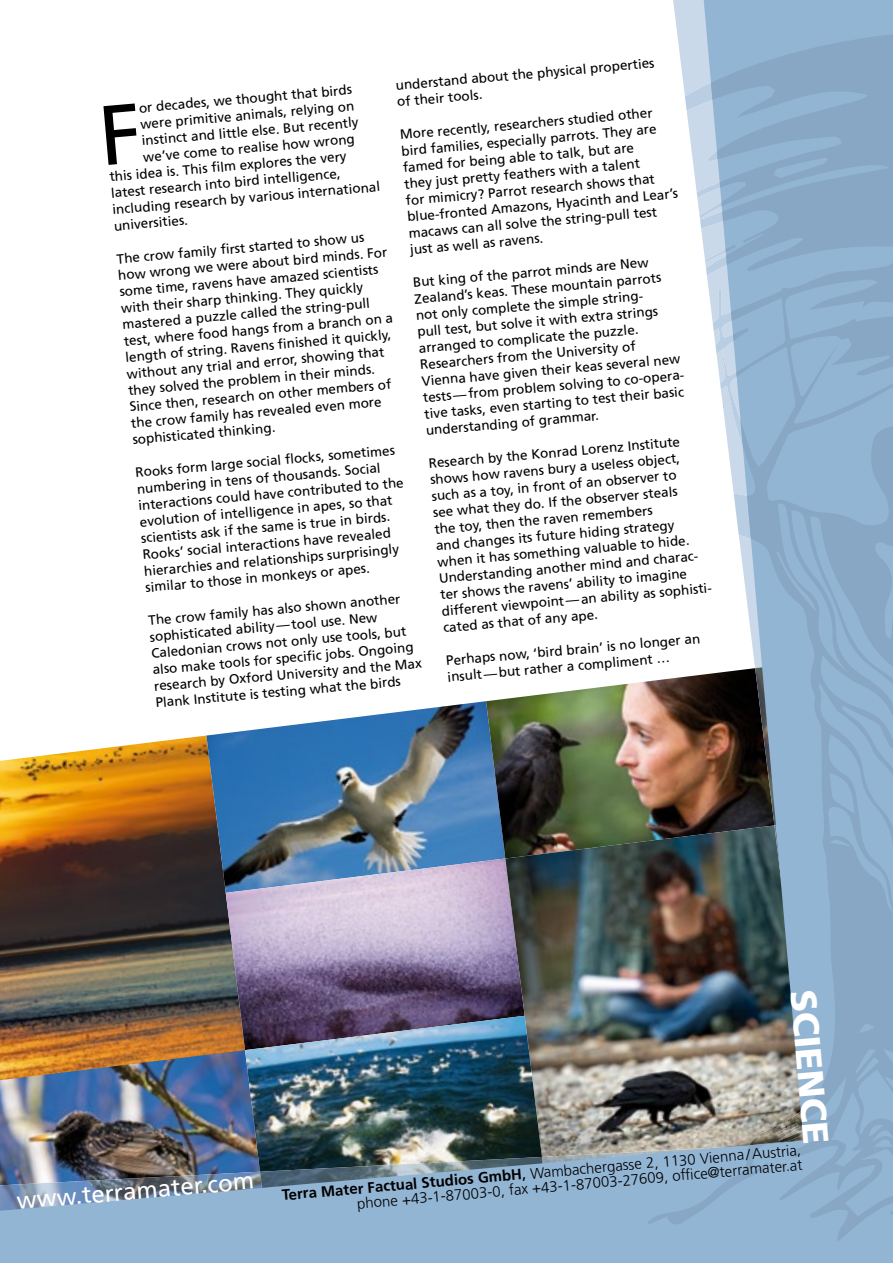
<style>
.page{position:relative;width:893px;height:1263px;background:#fff}
.page>*{position:absolute;margin:0;border:0;box-sizing:border-box;transform-origin:0 0}
.t1{font:900 36px "Frutiger LT Std";color:#fff}
.t2{font:24px "Frutiger LT Std";color:#fff}
.t3{font:300 15px/15px "Frutiger LT Std";color:#000;text-align:right}
.t4{font:13.5px/16.5px "Frutiger LT Std";color:#000}
.s1{font-weight:700}
.s2{font-weight:400}
</style>
<div class="page">
<img style="left:0;top:0;width:893px;height:1263px">
<img style="left:416px;top:30px;width:477px;height:1212px">
<svg style="left:103px;top:103px;width:37px;height:62px"></svg>
<p class="t4" style="left:395px;top:77px;width:261px;rotate:-5deg">understand about the physical properties of their tools.</p>
<p class="t4" style="left:399px;top:126px;width:273px;rotate:-5deg">More recently, researchers studied other bird families, especially parrots. They are famed for being able to talk, but are<br>they just pretty feathers with a talent<br>for mimicry? Parrot research shows that blue-fronted Amazons, Hyacinth and Lear’s macaws can all solve the string-pull test just as well as ravens.</p>
<p class="t4" style="left:412px;top:274px;width:266px;rotate:-5deg">But king of the parrot minds are New Zealand’s keas. These mountain parrots not only complete the simple string-<br>pull test, but solve it with extra strings arranged to complicate the puzzle.<br>Researchers from the University of<br>Vienna have given their keas several new tests — from problem solving to co-opera&shy;tive tasks, even starting to test their basic understanding of grammar.</p>
<p class="t4" style="left:428px;top:455px;width:275px;rotate:-5deg">Research by the Konrad Lorenz Institute shows how ravens bury a useless object, such as a toy, in front of an observer to<br>see what they do. If the observer steals<br>the toy, then the raven remembers<br>and changes its future hiding strategy when it has something valuable to hide.<br>Understanding another mind and charac&shy;ter shows the ravens’ ability to imagine different viewpoint — an ability as sophisti&shy;cated as that of any ape.</p>
<p class="t4" style="left:445px;top:652px;width:257px;rotate:-5deg">Perhaps now, ‘bird brain’ is no longer an insult — but rather a compliment …</p>
<p class="t4" style="left:138px;top:100px;width:215px;rotate:-5deg">or decades, we thought that birds</p>
<p class="t4" style="left:140px;top:116px;width:216px;rotate:-5deg">were primitive animals, relying on</p>
<p class="t4" style="left:141px;top:133px;width:219px;rotate:-5deg">instinct and little else. But recently</p>
<p class="t4" style="left:143px;top:149px;width:214px;rotate:-5deg">we’ve come to realise how wrong</p>
<p class="t4" style="left:109px;top:168px;width:239px;rotate:-5deg">this idea is. This fi lm explores the very</p>
<p class="t4" style="left:110px;top:185px;width:232px;rotate:-5deg">latest research into bird intelligence,</p>
<p class="t4" style="left:112px;top:201px;width:270px;rotate:-5deg">including research by various international</p>
<p class="t4" style="left:113px;top:218px;width:76px;rotate:-5deg">universities.</p>
<p class="t4" style="left:116px;top:251px;width:272px;rotate:-5deg">The crow family fi rst started to show us how wrong we were about bird minds. For some time, ravens have amazed scientists with their sharp thinking. They quickly mastered a puzzle called the string-pull test, where food hangs from a branch on a length of string. Ravens fi nished it quickly, without any trial and error, showing that they solved the problem in their minds.<br>Since then, research on other members of the crow family has revealed even more sophisticated thinking.</p>
<p class="t4" style="left:135px;top:464px;width:268px;rotate:-5deg">Rooks form large social fl ocks, sometimes numbering in tens of thousands. Social interactions could have contributed to the evolution of intelligence in apes, so that scientists ask if the same is true in birds.<br>Rooks’ social interactions have revealed hierarchies and relationships surprisingly similar to those in monkeys or apes.</p>
<p class="t4" style="left:148px;top:612px;width:270px;rotate:-5deg">The crow family has also shown another sophisticated ability — tool use. New Caledonian crows not only use tools, but also make tools for specifi c jobs. Ongoing research by Oxford University and the Max Plank Institute is testing what the birds</p>
<h2 class="t2" style="left:16px;top:1187px;width:239px;rotate:-5deg">www.terramater.com</h2>
<h1 class="t1" style="left:825px;top:988px;width:156px;rotate:85deg">SCIENCE</h1>
<p class="t3" style="left:281px;top:1188px;width:522px;rotate:-5deg"><span class="s1">Terra Mater Factual Studios GmbH</span><span class="s2">,</span> Wambachergasse 2, 1130 Vienna / Austria, phone +43-1-87003-0, fax +43-1-87003-27609, offi ce@terramater.at</p>
</div>
